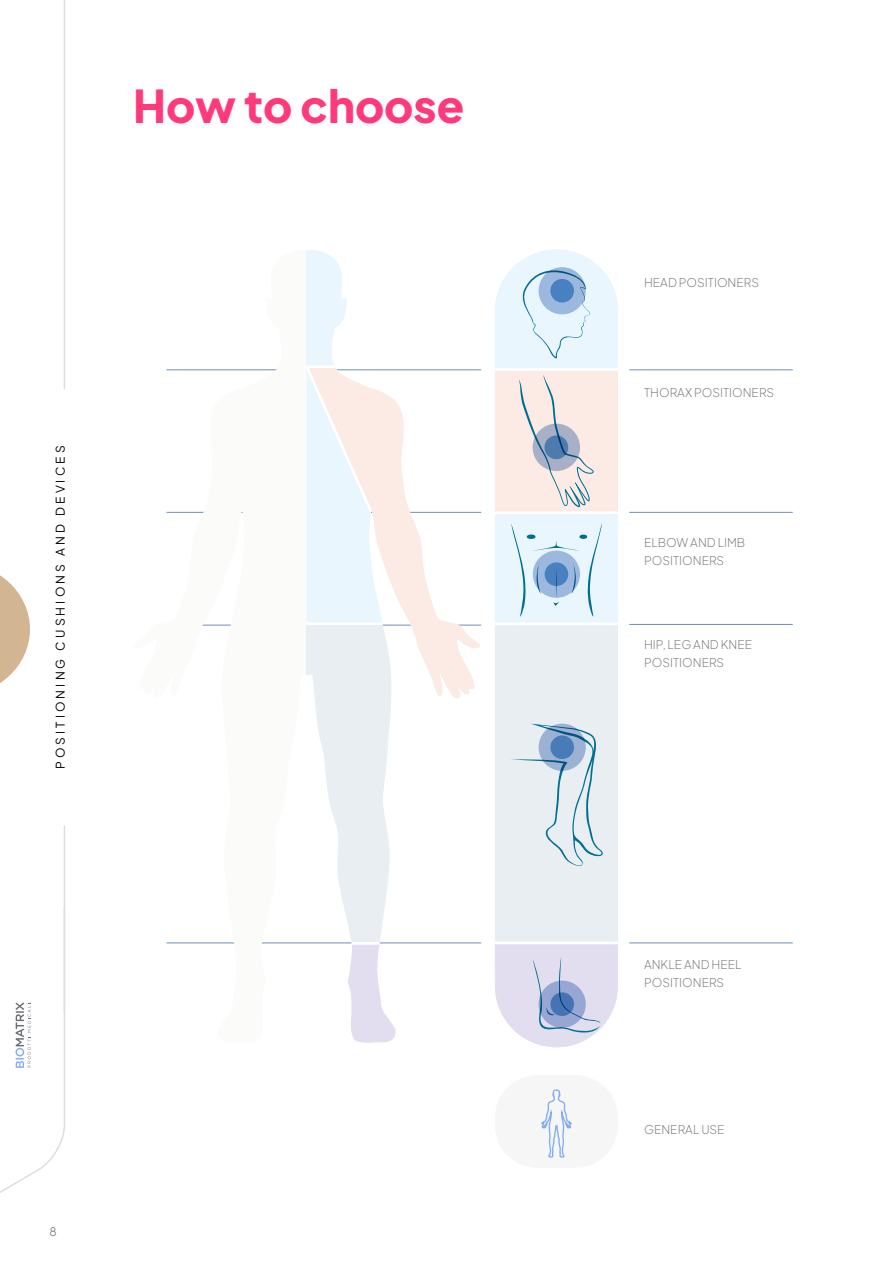
<style>
.page{position:relative;width:893px;height:1263px;background:#fff}
.page>*{position:absolute;margin:0;border:0;box-sizing:border-box;transform-origin:0 0}
.t1{font:45px "Plus Jakarta Sans";color:#ff3a7a}
.t2{font:200 12px/18px "Plus Jakarta Sans";color:#6a6d71}
.t3{font:12px "Plus Jakarta Sans";letter-spacing:.26em;color:#000}
.t4{font:300 11.7px "Plus Jakarta Sans";color:#6a6d71}
</style>
<div class="page">
<hr style="left:64px;top:0;width:1px;height:389px;background:#dedede">
<hr style="left:64px;top:826px;width:1px;height:186px;background:#dedede">
<svg style="left:0;top:575px;width:30px;height:108px"></svg>
<svg style="left:0;top:906px;width:66px;height:287px"></svg>
<svg style="left:166px;top:250px;width:315px;height:694px"></svg>
<div style="left:307px;top:250px;width:109px;height:119px;background:linear-gradient(to right,#ecf7fe,#fff)"></div>
<div style="left:307px;top:624px;width:109px;height:343px;background:linear-gradient(to right,#f2f6f8,#f5f8f9)"></div>
<svg style="left:307px;top:945px;width:109px;height:98px"></svg>
<hr style="left:307px;top:942px;width:109px;height:3px;background:#fff">
<svg style="left:303px;top:363px;width:113px;height:356px"></svg>
<hr style="left:307px;top:365px;width:109px;height:3px;background:#fff">
<div style="left:495px;top:370px;width:123px;height:142px;background:#fbebe4"></div>
<div style="left:495px;top:512px;width:123px;height:113px;background:#eaf6fe"></div>
<div style="left:495px;top:625px;width:123px;height:342px;background:#e8eef2"></div>
<svg style="left:495px;top:945px;width:123px;height:102px;fill:#e2def0"></svg>
<hr style="left:495px;top:622px;width:123px;height:3px;background:#fff">
<hr style="left:495px;top:941px;width:123px;height:3px;background:#fff">
<svg style="left:495px;top:250px;width:123px;height:118px;fill:#eaf6fe"></svg>
<hr style="left:495px;top:368px;width:123px;height:3px;background:#fff">
<hr style="left:495px;top:511px;width:123px;height:3px;background:#fff">
<svg style="left:511px;top:523px;width:91px;height:94px"></svg>
<svg style="left:533px;top:551px;width:47px;height:47px"></svg>
<div style="left:545px;top:562px;width:23px;height:24px;background:linear-gradient(to bottom,#4e83c3,#487fc0);border-radius:50%"></div>
<svg style="left:533px;top:957px;width:68px;height:78px"></svg>
<svg style="left:539px;top:980px;width:47px;height:48px"></svg>
<svg style="left:550px;top:992px;width:24px;height:24px"></svg>
<svg style="left:511px;top:723px;width:92px;height:143px"></svg>
<svg style="left:539px;top:724px;width:47px;height:47px"></svg>
<div style="left:550px;top:735px;width:24px;height:24px;background:#487cb8;border-radius:50%"></div>
<svg style="left:522px;top:270px;width:69px;height:88px;background:#dfeff9"></svg>
<svg style="left:539px;top:267px;width:47px;height:47px"></svg>
<div style="left:550px;top:279px;width:24px;height:24px;background:#4980c1;border-radius:50%"></div>
<hr style="left:629px;top:369px;width:164px;height:1px;background:#728eb0">
<hr style="left:629px;top:624px;width:164px;height:1px;background:#728eb0">
<hr style="left:629px;top:942px;width:164px;height:1px;background:#728eb0">
<div style="left:495px;top:1075px;width:123px;height:93px;background:#f6f6f6;border-radius:43px"></div>
<svg style="left:541px;top:1089px;width:31px;height:69px"></svg>
<svg style="left:519px;top:374px;width:75px;height:133px"></svg>
<svg style="left:533px;top:424px;width:47px;height:47px"></svg>
<svg style="left:544px;top:435px;width:24px;height:24px"></svg>
<hr style="left:629px;top:512px;width:164px;height:1px;background:#728eb0">
<h1 class="t1" style="left:133px;top:70px;width:332px">How to choose</h1>
<p class="t3" style="left:51px;top:769px;width:325px;rotate:-90deg">POSITIONING CUSHIONS AND DEVICES</p>
<p class="t4" style="left:49px;top:1222px;width:9px">8</p>
<p class="t2" style="left:644px;top:273px;width:117px">HEAD POSITIONERS</p>
<p class="t2" style="left:644px;top:382px;width:132px">THORAX POSITIONERS</p>
<p class="t2" style="left:644px;top:532px;width:103px">ELBOW AND LIMB<br>POSITIONERS</p>
<p class="t2" style="left:644px;top:635px;width:110px">HIP, LEG AND KNEE<br>POSITIONERS</p>
<p class="t2" style="left:644px;top:954px;width:99px">ANKLE AND HEEL<br>POSITIONERS</p>
<p class="t2" style="left:644px;top:1119px;width:82px">GENERAL USE</p>
</div>
